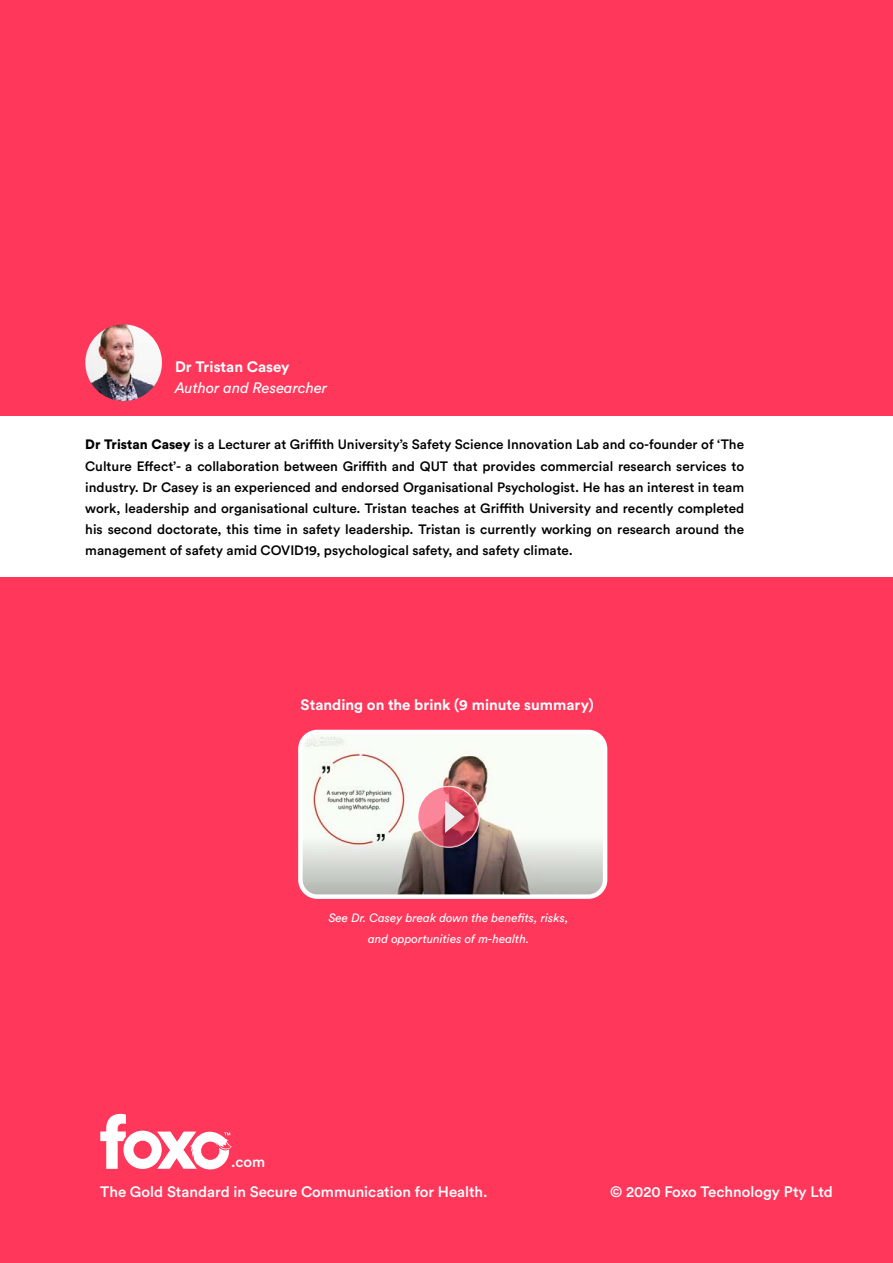
<style>
.page{position:relative;width:893px;height:1263px;background:#ff375b}
.page>*{position:absolute;margin:0;border:0;box-sizing:border-box;transform-origin:0 0}
.t1{font:500 15px "Circular Std";color:#fff}
.t2{font:700 15px "Circular Std";color:#fff}
.t3{font:italic 15px "Circular Std";color:#fff}
.t4{font:500 13.5px/21px "Circular Std";color:#000;text-align:justify}
.t5{font:italic 12px/21px "Circular Std";color:#fff;text-align:center}
.s1{font-weight:900}
</style>
<div class="page">
<div style="left:0;top:416px;width:893px;height:161px;background:#fff"></div>
<img style="left:85px;top:324px;width:77px;height:77px;border-radius:38px">
<svg style="left:100px;top:1113px;width:132px;height:57px"></svg>
<svg style="left:298px;top:729px;width:310px;height:170px;background:#d7cdca"></svg>
<p class="t2" style="left:175px;top:357px;width:116px">Dr Tristan Casey</p>
<p class="t3" style="left:175px;top:379px;width:154px">Author and Researcher</p>
<p class="t4" style="left:85px;top:434px;width:660px"><span class="s1">Dr Tristan Casey</span> is a Lecturer at Griffith University’s Safety Science Innovation Lab and co-founder of ‘The Culture Effect’- a collaboration between Griffith and QUT that provides commercial research services to industry. Dr Casey is an experienced and endorsed Organisational Psychologist. He has an interest in team work, leadership and organisational culture. Tristan teaches at Griffith University and recently completed his second doctorate, this time in safety leadership. Tristan is currently working on research around the management of safety amid COVID19, psychological safety, and safety climate.</p>
<p class="t2" style="left:301px;top:695px;width:295px">Standing on the brink (9 minute summary)</p>
<p class="t5" style="left:329px;top:907px;width:241px">See Dr. Casey break down the benefits, risks, and opportunities of m-health.</p>
<p class="t1" style="left:231px;top:1152px;width:36px">.com</p>
<p class="t1" style="left:100px;top:1182px;width:389px">The Gold Standard in Secure Communication for Health.</p>
<p class="t1" style="left:610px;top:1182px;width:224px">© 2020 Foxo Technology Pty Ltd</p>
</div>
